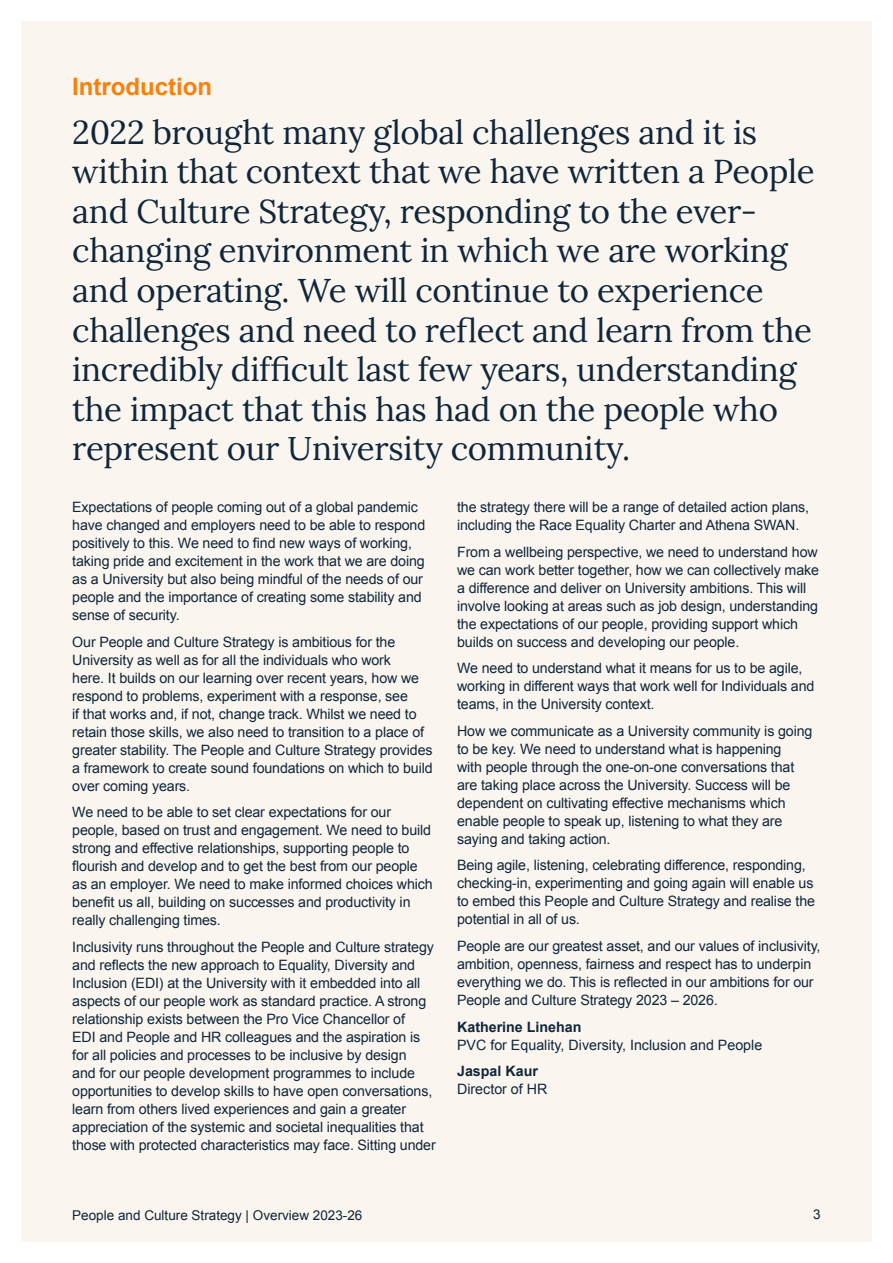
<style>
.page{position:relative;width:893px;height:1263px;background:#fff}
.page>*{position:absolute;margin:0;border:0;box-sizing:border-box;transform-origin:0 0}
.t1{font:33px/39.6px "Lora";letter-spacing:-.01em;color:#10263b}
.t2{font:700 24px "Arial";color:#f98109}
.Body{font:14.25px/18px "Arial";letter-spacing:-.01em;color:#10263b}
.t3{font:13.5px "Arial";color:#10263b}
.s1{font-weight:700}
</style>
<div class="page">
<div style="left:21px;top:21px;width:851px;height:1221px;background:#faf6ef"></div>
<p class="t2" style="left:72px;top:71px;width:141px">Introduction</p>
<p class="t1" style="left:72px;top:110px;width:744px">2022 brought many global challenges and it is within that context that we have written a People and Culture Strategy, responding to the ever&shy;changing environment in which we are working and operating. We will continue to experience challenges and need to reflect and learn from the incredibly difficult last few years, understanding the impact that this has had on the people who represent our University community.</p>
<p class="Body" style="left:72px;top:498px;width:355px">Expectations of people coming out of a global pandemic have changed and employers need to be able to respond positively to this. We need to find new ways of working, taking pride and excitement in the work that we are doing as a University but also being mindful of the needs of our people and the importance of creating some stability and sense of security.</p>
<p class="Body" style="left:72px;top:633px;width:362px">Our People and Culture Strategy is ambitious for the University as well as for all the individuals who work<br>here. It builds on our learning over recent years, how we respond to problems, experiment with a response, see<br>if that works and, if not, change track. Whilst we need to retain those skills, we also need to transition to a place of greater stability. The People and Culture Strategy provides a framework to create sound foundations on which to build over coming years.</p>
<p class="Body" style="left:72px;top:804px;width:362px">We need to be able to set clear expectations for our people, based on trust and engagement. We need to build strong and effective relationships, supporting people to flourish and develop and to get the best from our people as an employer. We need to make informed choices which benefit us all, building on successes and productivity in really challenging times.</p>
<p class="Body" style="left:72px;top:938px;width:365px">Inclusivity runs throughout the People and Culture strategy and reflects the new approach to Equality, Diversity and Inclusion (EDI) at the University with it embedded into all aspects of our people work as standard practice. A strong relationship exists between the Pro Vice Chancellor of<br>EDI and People and HR colleagues and the aspiration is for all policies and processes to be inclusive by design<br>and for our people development programmes to include opportunities to develop skills to have open conversations, learn from others lived experiences and gain a greater appreciation of the systemic and societal inequalities that those with protected characteristics may face. Sitting under</p>
<p class="Body" style="left:457px;top:498px;width:353px">the strategy there will be a range of detailed action plans, including the Race Equality Charter and Athena SWAN.</p>
<p class="Body" style="left:457px;top:543px;width:363px">From a wellbeing perspective, we need to understand how we can work better together, how we can collectively make a difference and deliver on University ambitions. This will involve looking at areas such as job design, understanding the expectations of our people, providing support which builds on success and developing our people.</p>
<p class="Body" style="left:457px;top:660px;width:359px">We need to understand what it means for us to be agile, working in different ways that work well for Individuals and teams, in the University context.</p>
<p class="Body" style="left:457px;top:722px;width:357px">How we communicate as a University community is going to be key. We need to understand what is happening<br>with people through the one-on-one conversations that are taking place across the University. Success will be dependent on cultivating effective mechanisms which enable people to speak up, listening to what they are saying and taking action.</p>
<p class="Body" style="left:457px;top:857px;width:359px">Being agile, listening, celebrating difference, responding, checking-in, experimenting and going again will enable us to embed this People and Culture Strategy and realise the potential in all of us.</p>
<p class="Body" style="left:457px;top:937px;width:365px">People are our greatest asset, and our values of inclusivity, ambition, openness, fairness and respect has to underpin everything we do. This is reflected in our ambitions for our People and Culture Strategy 2023 – 2026.</p>
<p class="Body" style="left:457px;top:1018px;width:307px"><span class="s1">Katherine Linehan<br></span>PVC for Equality, Diversity, Inclusion and People</p>
<p class="Body" style="left:457px;top:1062px;width:92px"><span class="s1">Jaspal Kaur<br></span>Director of HR</p>
<p class="t3" style="left:72px;top:1206px;width:292px">People and Culture Strategy | Overview 2023-26</p>
<p class="t3" style="left:813px;top:1206px;width:9px">3</p>
</div>
